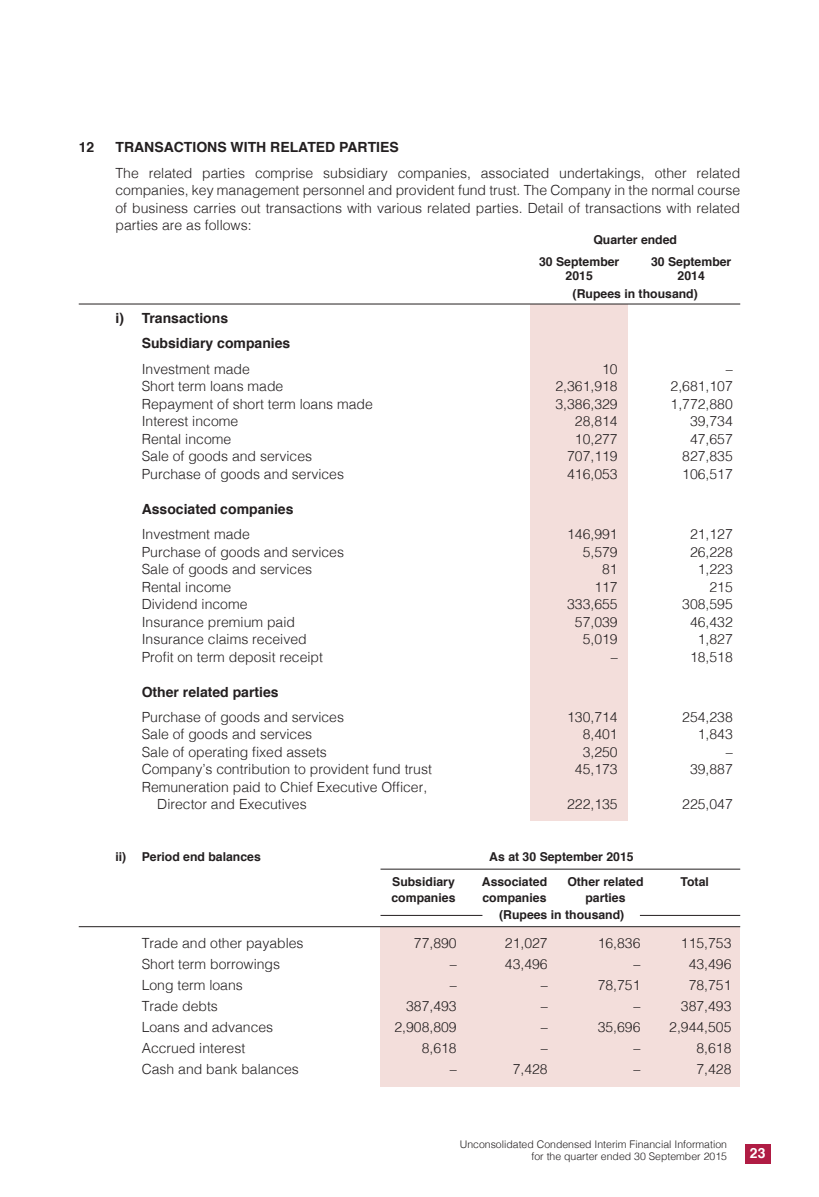
<style>
.page{position:relative;width:819px;height:1197px;background:#fff}
.page>*{position:absolute;margin:0;border:0;box-sizing:border-box;transform-origin:0 0}
.t1{font:300 14px/17.5px "Helvetica";color:#231f20;text-align:justify}
.t2{font:700 14px "Helvetica";color:#231f20}
.t3{font:700 14px "Helvetica";color:#fff}
.t4{font:700 12.25px "Helvetica";color:#231f20}
.t5{font:300 10.5px/12.6px "Helvetica";color:#231f20;text-align:right}
</style>
<div class="page">
<div style="left:745px;top:1144px;width:25px;height:19px;background:#b01c44"></div>
<div style="left:381px;top:927px;width:359px;height:160px;background:#f3dedb"></div>
<hr style="left:79px;top:926px;width:661px;height:1px;background:#231f20">
<hr style="left:381px;top:869px;width:359px;height:1px;background:#231f20">
<hr style="left:381px;top:915px;width:101px;height:1px;background:#231f20">
<hr style="left:640px;top:915px;width:100px;height:1px;background:#231f20">
<div style="left:530px;top:304px;width:97px;height:516px;background:#f3dedb"></div>
<hr style="left:79px;top:304px;width:661px;height:1px;background:#231f20">
<p class="t2" style="left:79px;top:136px;width:17px">12</p>
<p class="t2" style="left:116px;top:136px;width:285px">TRANSACTIONS WITH RELATED PARTIES</p>
<p class="t1" style="left:116px;top:163px;width:626px">The related parties comprise subsidiary companies, associated undertakings, other related companies, key management personnel and provident fund trust. The Company in the normal course of business carries out transactions with various related parties. Detail of transactions with related parties are as follows:</p>
<p class="t4" style="left:593px;top:230px;width:85px">Quarter ended</p>
<p class="t4" style="left:539px;top:252px;width:82px">30 September</p>
<p class="t4" style="left:651px;top:252px;width:82px">30 September</p>
<p class="t4" style="left:566px;top:266px;width:29px">2015</p>
<p class="t4" style="left:678px;top:266px;width:29px">2014</p>
<p class="t4" style="left:573px;top:283px;width:127px">(Rupees in thousand)</p>
<p class="t2" style="left:116px;top:307px;width:114px">i) Transactions</p>
<p class="t2" style="left:142px;top:332px;width:150px">Subsidiary companies</p>
<p class="t1" style="left:142px;top:359px;width:110px">Investment made</p>
<p class="t1" style="left:602px;top:359px;width:17px">10</p>
<p class="t1" style="left:726px;top:359px;width:8px">–</p>
<p class="t1" style="left:142px;top:376px;width:143px">Short term loans made</p>
<p class="t1" style="left:555px;top:376px;width:64px">2,361,918</p>
<p class="t1" style="left:671px;top:376px;width:64px">2,681,107</p>
<p class="t1" style="left:142px;top:394px;width:233px">Repayment of short term loans made</p>
<p class="t1" style="left:555px;top:394px;width:64px">3,386,329</p>
<p class="t1" style="left:671px;top:394px;width:64px">1,772,880</p>
<p class="t1" style="left:142px;top:411px;width:98px">Interest income</p>
<p class="t1" style="left:575px;top:411px;width:44px">28,814</p>
<p class="t1" style="left:690px;top:411px;width:44px">39,734</p>
<p class="t1" style="left:142px;top:429px;width:91px">Rental income</p>
<p class="t1" style="left:575px;top:429px;width:44px">10,277</p>
<p class="t1" style="left:690px;top:429px;width:44px">47,657</p>
<p class="t1" style="left:142px;top:446px;width:172px">Sale of goods and services</p>
<p class="t1" style="left:567px;top:446px;width:52px">707,119</p>
<p class="t1" style="left:682px;top:446px;width:52px">827,835</p>
<p class="t1" style="left:142px;top:464px;width:204px">Purchase of goods and services</p>
<p class="t1" style="left:567px;top:464px;width:52px">416,053</p>
<p class="t1" style="left:682px;top:464px;width:52px">106,517</p>
<p class="t2" style="left:142px;top:497px;width:153px">Associated companies</p>
<p class="t1" style="left:142px;top:524px;width:110px">Investment made</p>
<p class="t1" style="left:567px;top:524px;width:52px">146,991</p>
<p class="t1" style="left:690px;top:524px;width:44px">21,127</p>
<p class="t1" style="left:142px;top:542px;width:204px">Purchase of goods and services</p>
<p class="t1" style="left:583px;top:542px;width:37px">5,579</p>
<p class="t1" style="left:690px;top:542px;width:44px">26,228</p>
<p class="t1" style="left:142px;top:559px;width:172px">Sale of goods and services</p>
<p class="t1" style="left:602px;top:559px;width:17px">81</p>
<p class="t1" style="left:698px;top:559px;width:37px">1,223</p>
<p class="t1" style="left:142px;top:577px;width:91px">Rental income</p>
<p class="t1" style="left:594px;top:577px;width:25px">117</p>
<p class="t1" style="left:710px;top:577px;width:25px">215</p>
<p class="t1" style="left:142px;top:594px;width:107px">Dividend income</p>
<p class="t1" style="left:567px;top:594px;width:52px">333,655</p>
<p class="t1" style="left:682px;top:594px;width:52px">308,595</p>
<p class="t1" style="left:142px;top:612px;width:155px">Insurance premium paid</p>
<p class="t1" style="left:575px;top:612px;width:44px">57,039</p>
<p class="t1" style="left:690px;top:612px;width:44px">46,432</p>
<p class="t1" style="left:142px;top:629px;width:166px">Insurance claims received</p>
<p class="t1" style="left:583px;top:629px;width:37px">5,019</p>
<p class="t1" style="left:698px;top:629px;width:37px">1,827</p>
<p class="t1" style="left:142px;top:647px;width:183px">Profit on term deposit receipt</p>
<p class="t1" style="left:611px;top:647px;width:8px">–</p>
<p class="t1" style="left:690px;top:647px;width:44px">18,518</p>
<p class="t2" style="left:142px;top:680px;width:138px">Other related parties</p>
<p class="t1" style="left:142px;top:707px;width:204px">Purchase of goods and services</p>
<p class="t1" style="left:567px;top:707px;width:52px">130,714</p>
<p class="t1" style="left:682px;top:707px;width:52px">254,238</p>
<p class="t1" style="left:142px;top:725px;width:172px">Sale of goods and services</p>
<p class="t1" style="left:583px;top:725px;width:37px">8,401</p>
<p class="t1" style="left:698px;top:725px;width:37px">1,843</p>
<p class="t1" style="left:142px;top:742px;width:187px">Sale of operating fixed assets</p>
<p class="t1" style="left:583px;top:742px;width:37px">3,250</p>
<p class="t1" style="left:726px;top:742px;width:8px">–</p>
<p class="t1" style="left:142px;top:760px;width:292px">Company’s contribution to provident fund trust</p>
<p class="t1" style="left:575px;top:760px;width:44px">45,173</p>
<p class="t1" style="left:690px;top:760px;width:44px">39,887</p>
<p class="t1" style="left:142px;top:777px;width:287px">Remuneration paid to Chief Executive Officer,</p>
<p class="t1" style="left:157px;top:795px;width:151px">Director and Executives</p>
<p class="t1" style="left:567px;top:795px;width:52px">222,135</p>
<p class="t1" style="left:682px;top:795px;width:52px">225,047</p>
<p class="t4" style="left:116px;top:847px;width:147px">ii) Period end balances</p>
<p class="t4" style="left:489px;top:847px;width:146px">As at 30 September 2015</p>
<p class="t4" style="left:392px;top:871px;width:64px">Subsidiary</p>
<p class="t4" style="left:482px;top:871px;width:67px">Associated</p>
<p class="t4" style="left:567px;top:871px;width:78px">Other related</p>
<p class="t4" style="left:681px;top:871px;width:30px">Total</p>
<p class="t4" style="left:392px;top:888px;width:65px">companies</p>
<p class="t4" style="left:483px;top:888px;width:65px">companies</p>
<p class="t4" style="left:585px;top:888px;width:42px">parties</p>
<p class="t4" style="left:499px;top:905px;width:127px">(Rupees in thousand)</p>
<p class="t1" style="left:142px;top:933px;width:163px">Trade and other payables</p>
<p class="t1" style="left:414px;top:933px;width:44px">77,890</p>
<p class="t1" style="left:505px;top:933px;width:44px">21,027</p>
<p class="t1" style="left:598px;top:933px;width:44px">16,836</p>
<p class="t1" style="left:681px;top:933px;width:52px">115,753</p>
<p class="t1" style="left:142px;top:954px;width:140px">Short term borrowings</p>
<p class="t1" style="left:450px;top:954px;width:8px">–</p>
<p class="t1" style="left:505px;top:954px;width:44px">43,496</p>
<p class="t1" style="left:634px;top:954px;width:8px">–</p>
<p class="t1" style="left:689px;top:954px;width:44px">43,496</p>
<p class="t1" style="left:142px;top:975px;width:103px">Long term loans</p>
<p class="t1" style="left:450px;top:975px;width:8px">–</p>
<p class="t1" style="left:541px;top:975px;width:8px">–</p>
<p class="t1" style="left:598px;top:975px;width:44px">78,751</p>
<p class="t1" style="left:689px;top:975px;width:44px">78,751</p>
<p class="t1" style="left:142px;top:996px;width:78px">Trade debts</p>
<p class="t1" style="left:406px;top:996px;width:52px">387,493</p>
<p class="t1" style="left:541px;top:996px;width:8px">–</p>
<p class="t1" style="left:634px;top:996px;width:8px">–</p>
<p class="t1" style="left:681px;top:996px;width:52px">387,493</p>
<p class="t1" style="left:142px;top:1017px;width:133px">Loans and advances</p>
<p class="t1" style="left:394px;top:1017px;width:64px">2,908,809</p>
<p class="t1" style="left:541px;top:1017px;width:8px">–</p>
<p class="t1" style="left:598px;top:1017px;width:44px">35,696</p>
<p class="t1" style="left:669px;top:1017px;width:64px">2,944,505</p>
<p class="t1" style="left:142px;top:1038px;width:105px">Accrued interest</p>
<p class="t1" style="left:422px;top:1038px;width:37px">8,618</p>
<p class="t1" style="left:541px;top:1038px;width:8px">–</p>
<p class="t1" style="left:634px;top:1038px;width:8px">–</p>
<p class="t1" style="left:696px;top:1038px;width:37px">8,618</p>
<p class="t1" style="left:142px;top:1059px;width:159px">Cash and bank balances</p>
<p class="t1" style="left:450px;top:1059px;width:8px">–</p>
<p class="t1" style="left:513px;top:1059px;width:37px">7,428</p>
<p class="t1" style="left:634px;top:1059px;width:8px">–</p>
<p class="t1" style="left:696px;top:1059px;width:37px">7,428</p>
<p class="t5" style="left:460px;top:1137px;width:269px">Unconsolidated Condensed Interim Financial Information for the quarter ended 30 September 2015</p>
<p class="t3" style="left:750px;top:1142px;width:17px">23</p>
</div>
